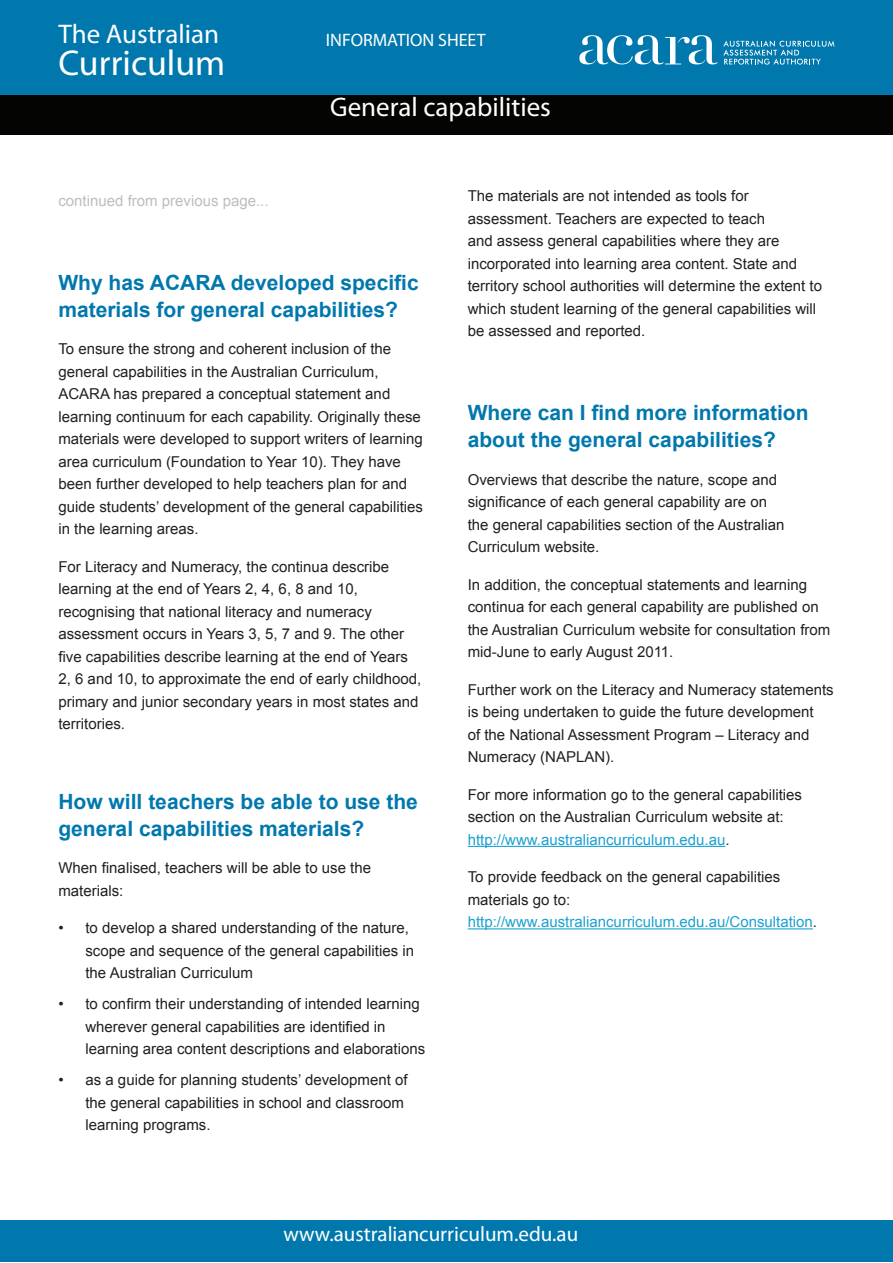
<style>
.page{position:relative;width:893px;height:1263px;background:#fff}
.page>*{position:absolute;margin:0;border:0;box-sizing:border-box;transform-origin:0 0}
.t1{font:36px "Myriad Pro";color:#fff}
.t2{font:27px "Myriad Pro";color:#fff}
.t3{font:700 21px/27px "Arial";color:#0078ad}
.t4{font:21px "Myriad Pro";color:#fff}
.t5{font:18px "Myriad Pro";color:#fff}
.t6{font:15px/22.5px "Arial";color:#231f20}
.brochure_continued{font:15px "Arial";color:#bcbdc0}
.s1{color:#1ba1d1}
</style>
<div class="page">
<hr style="left:468px;top:846px;width:257px;height:1px;background:#1ba1d1">
<hr style="left:468px;top:928px;width:345px;height:1px;background:#1ba1d1">
<div style="left:0;top:1220px;width:893px;height:42px;background:#0078ad"></div>
<div style="left:0;top:95px;width:893px;height:40px;background:#040503"></div>
<div style="left:0;top:0;width:893px;height:95px;background:#0078ad"></div>
<svg style="left:579px;top:35px;width:255px;height:30px"></svg>
<p class="t2" style="left:58px;top:17px;width:162px">The Australian</p>
<p class="t1" style="left:58px;top:41px;width:168px">Curriculum</p>
<p class="t5" style="left:326px;top:28px;width:161px">INFORMATION SHEET</p>
<p class="t2" style="left:330px;top:90px;width:222px">General capabilities</p>
<p class="brochure_continued" style="left:58px;top:190px;width:212px">continued from previous page...</p>
<p class="t3" style="left:58px;top:269px;width:362px">Why has ACARA developed specific materials for general capabilities?</p>
<p class="t6" style="left:58px;top:338px;width:366px">To ensure the strong and coherent inclusion of the general capabilities in the Australian Curriculum, ACARA has prepared a conceptual statement and learning continuum for each capability. Originally these materials were developed to support writers of learning area curriculum (Foundation to Year 10). They have been further developed to help teachers plan for and guide students’ development of the general capabilities in the learning areas.</p>
<p class="t6" style="left:58px;top:555px;width:364px">For Literacy and Numeracy, the continua describe learning at the end of Years 2, 4, 6, 8 and 10, recognising that national literacy and numeracy assessment occurs in Years 3, 5, 7 and 9. The other five capabilities describe learning at the end of Years 2, 6 and 10, to approximate the end of early childhood, primary and junior secondary years in most states and territories.</p>
<p class="t3" style="left:58px;top:788px;width:361px">How will teachers be able to use the general capabilities materials?</p>
<p class="t6" style="left:58px;top:857px;width:314px">When finalised, teachers will be able to use the materials:</p>
<p class="t6" style="left:85px;top:917px;width:330px;text-indent:-27px">• to develop a shared understanding of the nature, scope and sequence of the general capabilities in the Australian Curriculum</p>
<p class="t6" style="left:85px;top:993px;width:341px;text-indent:-27px">• to confirm their understanding of intended learning wherever general capabilities are identified in learning area content descriptions and elaborations</p>
<p class="t6" style="left:85px;top:1069px;width:324px;text-indent:-27px">• as a guide for planning students’ development of the general capabilities in school and classroom learning programs.</p>
<p class="t6" style="left:468px;top:185px;width:356px">The materials are not intended as tools for assessment. Teachers are expected to teach<br>and assess general capabilities where they are incorporated into learning area content. State and territory school authorities will determine the extent to which student learning of the general capabilities will be assessed and reported.</p>
<p class="t3" style="left:468px;top:400px;width:342px">Where can I find more information about the general capabilities?</p>
<p class="t6" style="left:468px;top:468px;width:318px">Overviews that describe the nature, scope and significance of each general capability are on the general capabilities section of the Australian Curriculum website.</p>
<p class="t6" style="left:468px;top:573px;width:364px">In addition, the conceptual statements and learning continua for each general capability are published on the Australian Curriculum website for consultation from mid-June to early August 2011.</p>
<p class="t6" style="left:468px;top:678px;width:367px">Further work on the Literacy and Numeracy statements is being undertaken to guide the future development<br>of the National Assessment Program – Literacy and Numeracy (NAPLAN).</p>
<p class="t6" style="left:468px;top:783px;width:336px">For more information go to the general capabilities section on the Australian Curriculum website at: <span class="s1">http://www.australiancurriculum.edu.au</span>.</p>
<p class="t6" style="left:468px;top:866px;width:351px">To provide feedback on the general capabilities materials go to: <span class="s1">http://www.australiancurriculum.edu.au/Consultation</span>.</p>
<p class="t4" style="left:283px;top:1221px;width:296px">www.australiancurriculum.edu.au</p>
</div>
